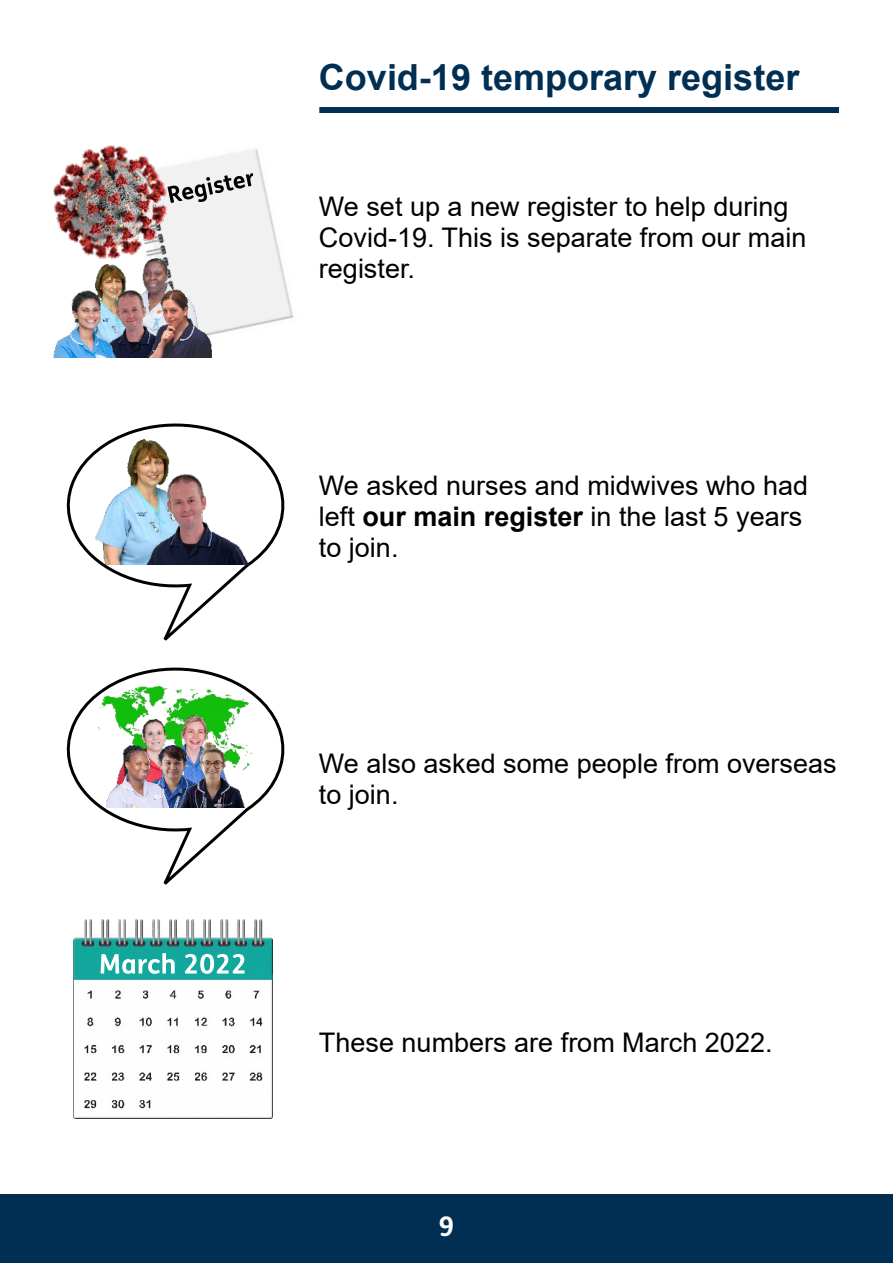
<style>
.page{position:relative;width:893px;height:1263px;background:#fff}
.page>*{position:absolute;margin:0;border:0;box-sizing:border-box;transform-origin:0 0}
.t1{font:700 36px "Arial";color:#002f53}
.t2{font:27px/30.9px "Arial";color:#000}
.t3{font:700 27px "FS Me";color:#fff}
.s1{font-weight:700}
</style>
<div class="page">
<div style="left:0;top:1194px;width:893px;height:69px;background:#002f53"></div>
<img style="left:167px;top:148px;width:127px;height:187px">
<svg style="left:167px;top:173px;width:86px;height:30px"></svg>
<img style="left:53px;top:145px;width:114px;height:114px">
<img style="left:83px;top:265px;width:41px;height:26px">
<img style="left:124px;top:259px;width:73px;height:32px">
<img style="left:122px;top:291px;width:27px;height:67px">
<img style="left:149px;top:289px;width:63px;height:69px">
<img style="left:53px;top:291px;width:69px;height:67px">
<svg style="left:66px;top:423px;width:219px;height:218px"></svg>
<img style="left:96px;top:440px;width:91px;height:124px">
<img style="left:133px;top:475px;width:130px;height:89px">
<svg style="left:66px;top:667px;width:219px;height:218px"></svg>
<img style="left:99px;top:686px;width:153px;height:87px">
<img style="left:115px;top:719px;width:44px;height:26px">
<img style="left:159px;top:716px;width:68px;height:30px">
<img style="left:171px;top:746px;width:8px;height:61px">
<img style="left:107px;top:745px;width:64px;height:62px">
<img style="left:179px;top:742px;width:65px;height:65px">
<img style="left:73px;top:920px;width:199px;height:198px">
<svg style="left:101px;top:953px;width:74px;height:21px"></svg>
<svg style="left:185px;top:954px;width:60px;height:20px"></svg>
<div style="left:319px;top:107px;width:520px;height:6px;background:#002f53"></div>
<h1 class="t1" style="left:319px;top:64px;width:482px">Covid-19 temporary register</h1>
<p class="t2" style="left:319px;top:194px;width:489px">We set up a new register to help during<br>Covid-19. This is separate from our main register.</p>
<p class="t2" style="left:319px;top:472px;width:491px">We asked nurses and midwives who had left <span class="s1">our main register</span> in the last 5 years to join.</p>
<p class="t2" style="left:319px;top:751px;width:519px">We also asked some people from overseas to join.</p>
<p class="t2" style="left:319px;top:1030px;width:455px">These numbers are from March 2022.</p>
<p class="t3" style="left:438px;top:1216px;width:17px">9</p>
</div>
